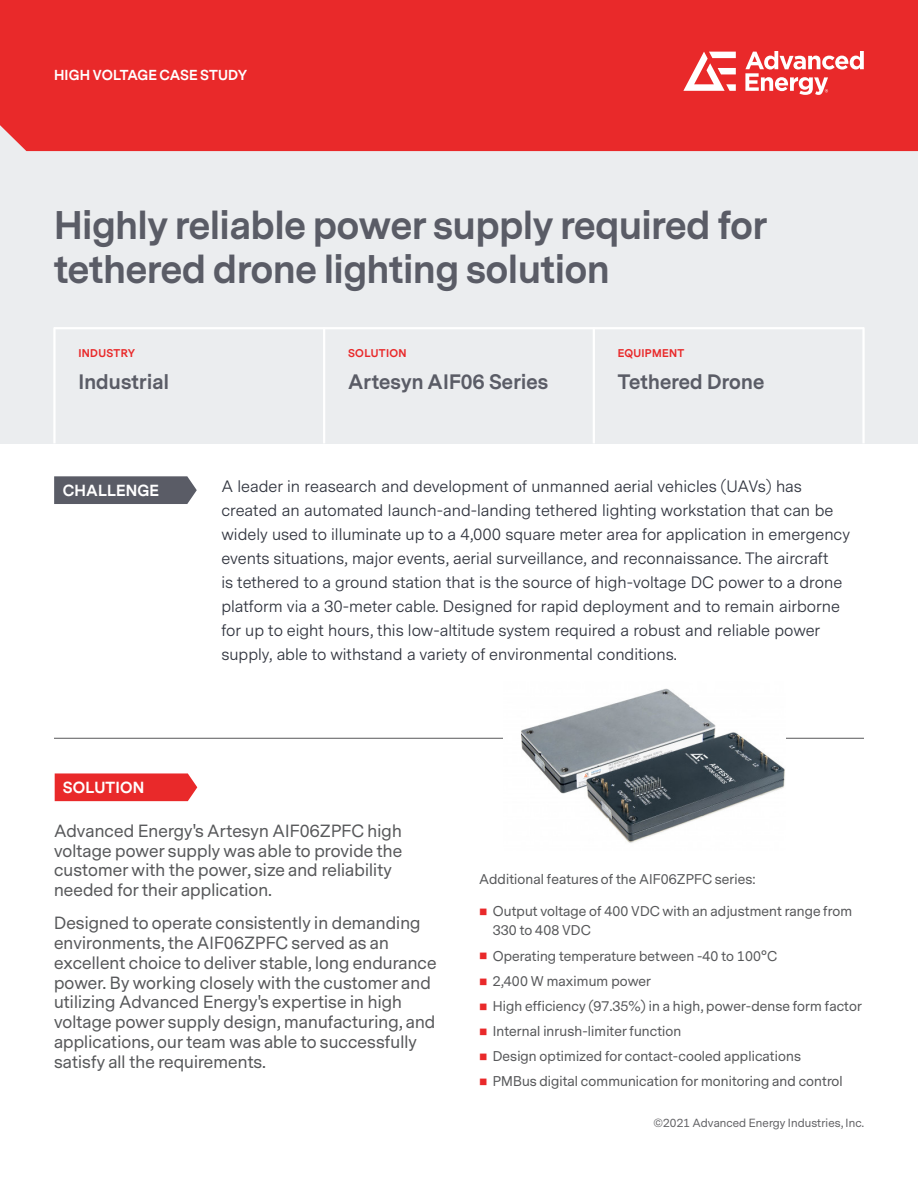
<style>
.page{position:relative;width:918px;height:1188px;background:#fff}
.page>*{position:absolute;margin:0;border:0;box-sizing:border-box;transform-origin:0 0}
.t1{font:700 37.35px/44.7px "Messina Sans";color:#5a5c66}
.AE__Colored_Subhead{font:700 19.5px "Messina Sans";letter-spacing:.01em;color:#5a5c66}
.AE___Page_Body{font:16.5px/24px "Messina Sans";color:#323640}
.Product_Overview_bod{font:16.5px/19.8px "Messina Sans";letter-spacing:.01em;color:#57585a}
.Cover_Heading{font:700 15px "Messina Sans";letter-spacing:.01em;color:#fff}
.Cover_Heading-2{font:700 13.5px "Messina Sans";letter-spacing:.005em;color:#fff}
.Bulleted{font:13.2px/19.8px "Messina Sans";letter-spacing:.01em;color:#57585a}
.Product_Overview_bod-2{font:13.2px "Messina Sans";letter-spacing:.01em;color:#57585a}
.t2{font:11.1px "Messina Sans";letter-spacing:.01em;color:#636366}
.Cover_Heading-3{font:700 10.5px "Messina Sans";letter-spacing:.03em;color:#e9292a}
.s1{color:#e9292a}
</style>
<div class="page">
<div style="left:0;top:112px;width:918px;height:331px;background:#ebedef"></div>
<div style="left:0;top:0;width:918px;height:151px;background:#e9292a"></div>
<svg style="left:683px;top:52px;width:53px;height:39px"></svg>
<svg style="left:745px;top:51px;width:119px;height:44px"></svg>
<hr style="left:54px;top:327px;width:810px;height:2px;background:#fff">
<hr style="left:53px;top:327px;width:3px;height:116px;background:#fff">
<hr style="left:323px;top:327px;width:2px;height:116px;background:#fff">
<hr style="left:593px;top:327px;width:2px;height:116px;background:#fff">
<hr style="left:862px;top:327px;width:3px;height:116px;background:#fff">
<hr style="left:54px;top:738px;width:810px;height:1px;background:#57585a">
<svg style="left:54px;top:476px;width:143px;height:28px;background:#61636d"></svg>
<div style="left:55px;top:773px;width:142px;height:28px;background:#e9292a"></div>
<img style="left:504px;top:688px;width:281px;height:155px">
<p class="Cover_Heading-2" style="left:54px;top:66px;width:195px">HIGH VOLTAGE CASE STUDY</p>
<p class="t1" style="left:54px;top:204px;width:715px">Highly reliable power supply required for tethered drone lighting solution</p>
<p class="Cover_Heading-3" style="left:78px;top:346px;width:58px">INDUSTRY</p>
<p class="AE__Colored_Subhead" style="left:78px;top:368px;width:92px">Industrial</p>
<p class="Cover_Heading" style="left:63px;top:480px;width:98px">CHALLENGE</p>
<p class="Cover_Heading" style="left:63px;top:777px;width:83px">SOLUTION</p>
<p class="Cover_Heading-3" style="left:348px;top:346px;width:60px">SOLUTION</p>
<p class="AE__Colored_Subhead" style="left:348px;top:368px;width:202px">Artesyn AIF06 Series</p>
<p class="Cover_Heading-3" style="left:618px;top:346px;width:68px">EQUIPMENT</p>
<p class="AE__Colored_Subhead" style="left:618px;top:368px;width:148px">Tethered Drone</p>
<p class="AE___Page_Body" style="left:221px;top:475px;width:630px">A leader in reasearch and development of unmanned aerial vehicles (UAVs) has created an automated launch-and-landing tethered lighting workstation that can be widely used to illuminate up to a 4,000 square meter area for application in emergency events situations, major events, aerial surveillance, and reconnaissance. The aircraft<br>is tethered to a ground station that is the source of high-voltage DC power to a drone platform via a 30-meter cable. Designed for rapid deployment and to remain airborne for up to eight hours, this low-altitude system required a robust and reliable power supply, able to withstand a variety of environmental conditions.</p>
<p class="Product_Overview_bod" style="left:54px;top:822px;width:350px">Advanced Energy's Artesyn AIF06ZPFC high voltage power supply was able to provide the customer with the power, size and reliability needed for their application.</p>
<p class="Product_Overview_bod" style="left:54px;top:914px;width:384px">Designed to operate consistently in demanding environments, the AIF06ZPFC served as an excellent choice to deliver stable, long endurance power. By working closely with the customer and utilizing Advanced Energy's expertise in high voltage power supply design, manufacturing, and applications, our team was able to successfully satisfy all the requirements.</p>
<p class="Product_Overview_bod-2" style="left:479px;top:870px;width:278px">Additional features of the AIF06ZPFC series:</p>
<p class="Bulleted" style="left:493px;top:901px;width:361px;text-indent:-14px"><span class="s1">■</span> Output voltage of 400 VDC with an adjustment range from<br>330 to 408 VDC</p>
<p class="Bulleted" style="left:479px;top:946px;width:300px"><span class="s1">■</span> Operating temperature between -40 to 100°C</p>
<p class="Bulleted" style="left:479px;top:971px;width:173px"><span class="s1">■</span> 2,400 W maximum power</p>
<p class="Bulleted" style="left:479px;top:997px;width:384px"><span class="s1">■</span> High efficiency (97.35%) in a high, power-dense form factor</p>
<p class="Bulleted" style="left:479px;top:1022px;width:204px"><span class="s1">■</span> Internal inrush-limiter function</p>
<p class="Bulleted" style="left:479px;top:1047px;width:323px"><span class="s1">■</span> Design optimized for contact-cooled applications</p>
<p class="Bulleted" style="left:479px;top:1072px;width:365px"><span class="s1">■</span> PMBus digital communication for monitoring and control</p>
<p class="t2" style="left:653px;top:1115px;width:212px">©2021 Advanced Energy Industries, Inc.</p>
</div>
